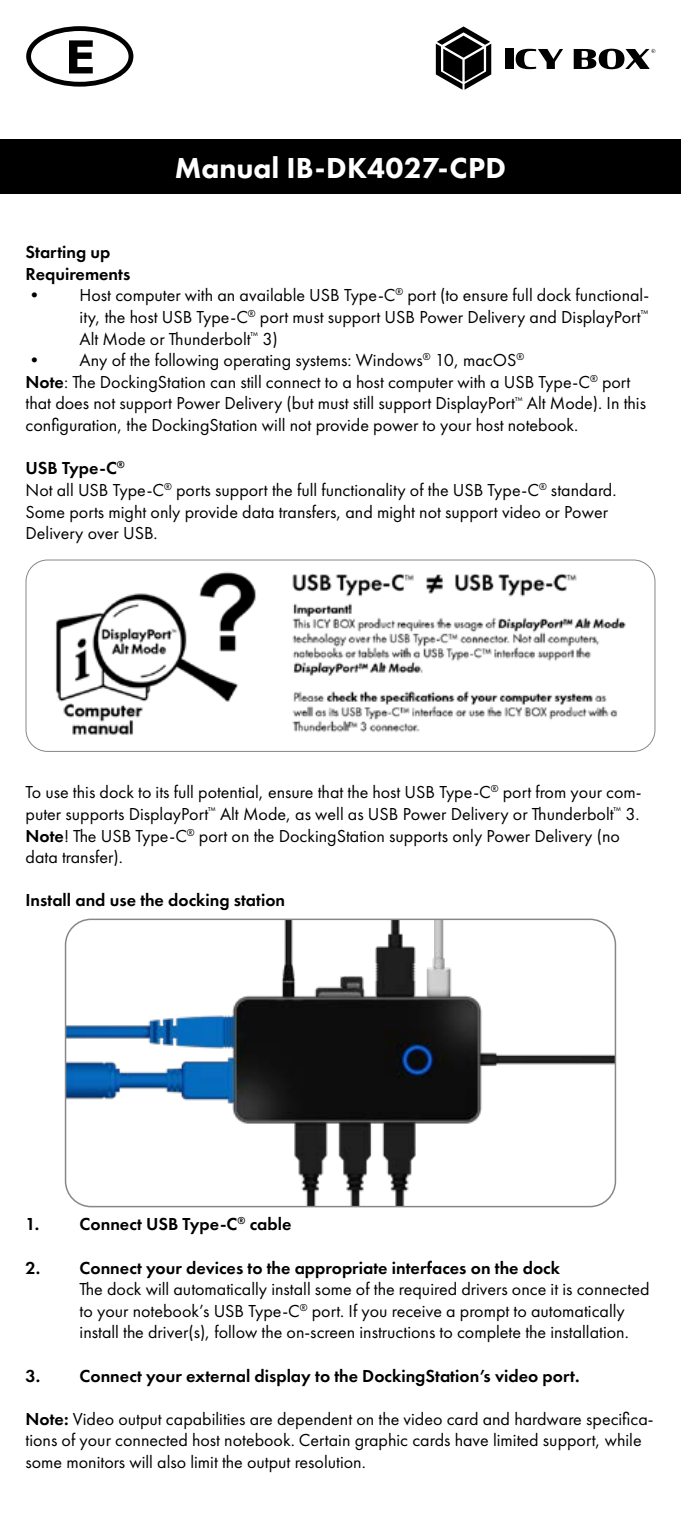
<style>
.page{position:relative;width:681px;height:1531px;background:#fff}
.page>*{position:absolute;margin:0;border:0;box-sizing:border-box;transform-origin:0 0}
.t1{font:800 30px "Futura PT";color:#fff}
.t2{font:18px/21.6px "Futura PT";color:#000}
.t3{font:600 18px/21.6px "Futura PT";color:#000}
.s1{font-weight:600}
</style>
<div class="page">
<div style="left:26px;top:26px;width:107px;height:61px;border:5px solid #000;border-radius:50%"></div>
<svg style="left:69px;top:40px;width:24px;height:33px"></svg>
<div style="left:0;top:139px;width:680px;height:55px;background:#000"></div>
<img style="left:65px;top:921px;width:550px;height:285px">
<div style="left:65px;top:918px;width:551px;height:289px;border:2px solid #878787;border-radius:26px"></div>
<img style="left:32px;top:561px;width:617px;height:190px">
<div style="left:26px;top:559px;width:629px;height:193px;border:1px solid #878787;border-radius:22px"></div>
<div style="left:504px;top:49px;width:9px;height:20px;background:#000"></div>
<svg style="left:515px;top:49px;width:48px;height:20px"></svg>
<svg style="left:573px;top:49px;width:82px;height:20px"></svg>
<svg style="left:435px;top:26px;width:56px;height:64px"></svg>
<h1 class="t1" style="left:175px;top:149px;width:333px">Manual IB-DK4027-CPD</h1>
<p class="t3" style="left:26px;top:241px;width:106px">Starting up<br>Requirements</p>
<p class="t2" style="left:80px;top:285px;width:570px;text-align:justify;text-indent:-54px">• Host computer with an available USB Type-C<sup>®</sup> port (to ensure full dock functional&shy;ity, the host USB Type-C<sup>®</sup> port must support USB Power Delivery and DisplayPort<sup>™ </sup>Alt Mode or Thunderbolt<sup>™</sup> 3)</p>
<p class="t2" style="left:26px;top:349px;width:621px">• Any of the following operating systems: Windows<sup>®</sup> 10, macOS<sup>®<br></sup><span class="s1">Note</span>: The DockingStation can still connect to a host computer with a USB Type-C<sup>®</sup> port that does not support Power Delivery (but must still support DisplayPort<sup>™</sup> Alt Mode). In this configuration, the DockingStation will not provide power to your host notebook.</p>
<p class="t2" style="left:26px;top:457px;width:592px"><span class="s1">USB Type-C</span><sup>®<br></sup>Not all USB Type-C<sup>®</sup> ports support the full functionality of the USB Type-C<sup>®</sup> standard.<br>Some ports might only provide data transfers, and might not support video or Power Delivery over USB.</p>
<p class="t2" style="left:26px;top:781px;width:617px">To use this dock to its full potential, ensure that the host USB Type-C<sup>®</sup> port from your com&shy;puter supports DisplayPort<sup>™</sup> Alt Mode, as well as USB Power Delivery or Thunderbolt<sup>™</sup> 3.<br><span class="s1">Note</span>! The USB Type-C<sup>®</sup> port on the DockingStation supports only Power Delivery (no data transfer).</p>
<p class="t3" style="left:26px;top:889px;width:261px">Install and use the docking station</p>
<p class="t3" style="left:26px;top:1213px;width:267px">1. Connect USB Type-C<sup>®</sup> cable</p>
<p class="t3" style="left:26px;top:1256px;width:535px">2. Connect your devices to the appropriate interfaces on the dock</p>
<p class="t2" style="left:80px;top:1278px;width:571px">The dock will automatically install some of the required drivers once it is connected to your notebook’s USB Type-C<sup>®</sup> port. If you receive a prompt to automatically install the driver(s), follow the on-screen instructions to complete the installation.</p>
<p class="t3" style="left:26px;top:1364px;width:555px">3. Connect your external display to the DockingStation’s video port.</p>
<p class="t2" style="left:26px;top:1408px;width:629px"><span class="s1">Note:</span> Video output capabilities are dependent on the video card and hardware specifica&shy;tions of your connected host notebook. Certain graphic cards have limited support, while some monitors will also limit the output resolution.</p>
</div>
